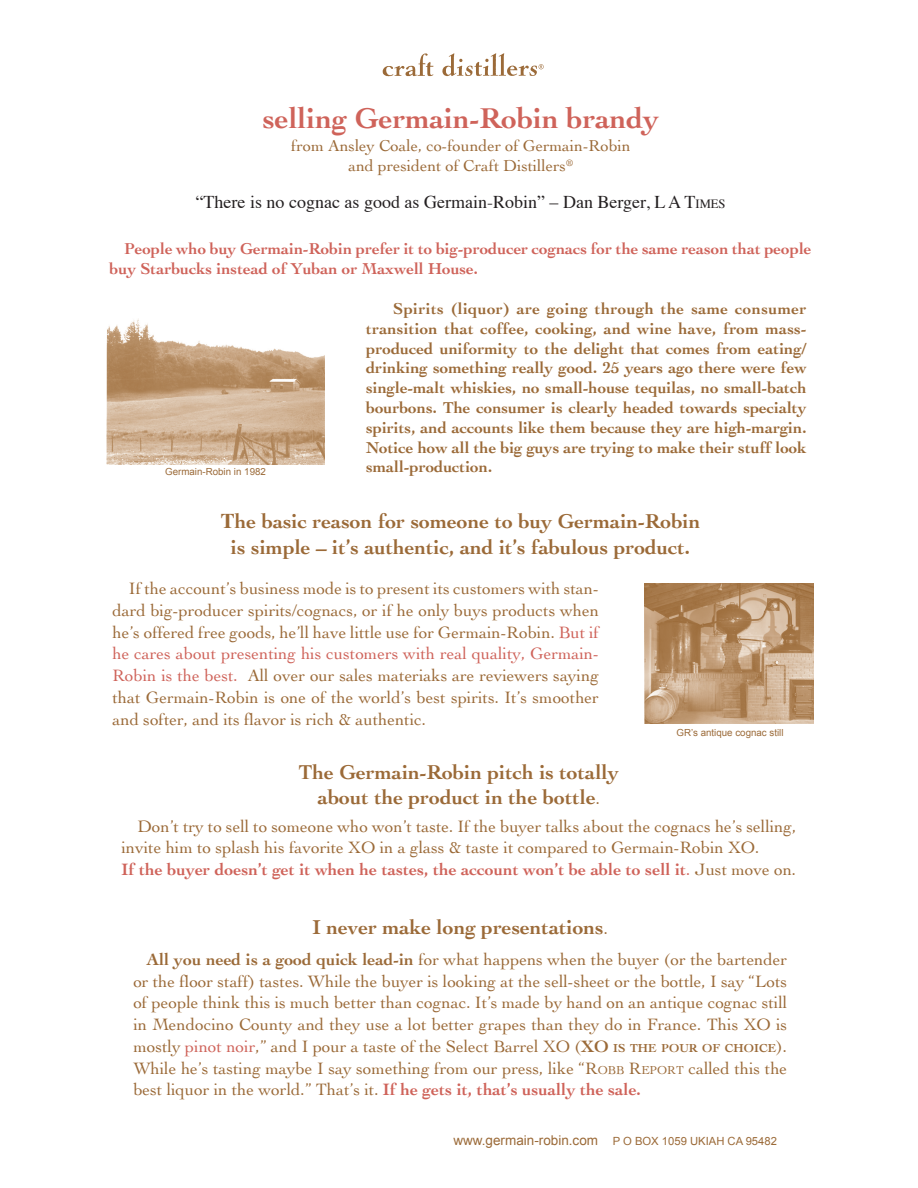
<style>
.page{position:relative;width:918px;height:1188px;background:#fff}
.page>*{position:absolute;margin:0;border:0;box-sizing:border-box;transform-origin:0 0}
.t1{font:700 30px "Cochin";color:#cf635a}
.t2{font:700 21px "Cochin";color:#9b6a38}
.t3{font:18px "Times";color:#231f20}
.t4{font:17.25px/21.8px "Cochin";color:#9b6a38;text-align:justify}
.t5{font:700 17.25px "Cochin";color:#cf635a}
.t6{font:700 16.5px/19.8px "Cochin";color:#9b6a38;text-align:justify}
.t7{font:700 16.5px/19.8px "Cochin";color:#cf635a}
.t8{font:16.5px "Cochin";color:#9b6a38}
.t9{font:13.5px "Arial";color:#9b6a38}
.t10{font:9.75px "Arial";color:#9b6a38}
.s1{font-style:inherit}
.s2{font-size:12.6px}
.s3{font-family:"Times"}
.s4{color:#cf635a}
.s5{font-weight:400;font-size:17.25px}
.s6{font-weight:400}
.s7{font-weight:400;color:#9b6a38}
.s8{font-weight:700}
.s9{font-weight:700;font-size:12.15px}
.s10{font-size:12.15px}
.s11{font-weight:700;color:#cf635a}
.s12{font-size:11.25px}
</style>
<div class="page">
<img style="left:107px;top:318px;width:217px;height:146px">
<img style="left:644px;top:584px;width:169px;height:140px">
<img style="left:382px;top:53px;width:162px;height:23px">
<p class="t1" style="left:263px;top:101px;width:398px">selling Germain-Robin brandy</p>
<p class="t8" style="left:291px;top:137px;width:341px">from Ansley Coale, co-founder of Germain-Robin</p>
<p class="t8" style="left:348px;top:156px;width:227px">and president of Craft Distillers<sup>®</sup></p>
<p class="t3" style="left:196px;top:186px;width:531px">“There is no cognac as good as Germain-Robin” – Dan Berger, <span class="s1">L A T</span><span class="s2">IMES</span></p>
<p class="t7" style="left:110px;top:239px;width:703px;text-indent:14px">People who buy Germain-Robin prefer it to big-producer cognacs for the same reason that people buy Starbucks instead of Yuban or Maxwell House.</p>
<p class="t10" style="left:165px;top:466px;width:102px">Germain-Robin in 1982</p>
<p class="t6" style="left:366px;top:299px;width:442px;text-indent:27px">Spirits (liquor) are going through the same consumer transition that coffee, cooking, and wine have, from mass&shy;produced uniformity to the delight that comes from eating/ drinking something really good. 25 years ago there were few single-malt whiskies, no small-house tequilas, no small-batch bourbons. The consumer is clearly headed towards specialty spirits, and accounts like them because they are high-margin.<br>Notice how all the big guys are trying to make their stuff look small-production.</p>
<p class="t2" style="left:221px;top:509px;width:481px"><span class="s3">T</span>he basic reason for someone to buy Germain-Robin</p>
<p class="t2" style="left:231px;top:534px;width:461px">is simple – it’s authentic, and it’s fabulous product.</p>
<p class="t4" style="left:112px;top:578px;width:488px;text-indent:16px">If the account’s business mode is to present its customers with stan&shy;dard big-producer spirits/cognacs, or if he only buys products when he’s offered free goods, he’ll have little use for Germain-Robin. <span class="s4">But if he cares about presenting his customers with real quality, Germain-Robin is the best.</span> All over our sales materiaks are reviewers saying that Germain-Robin is one of the world’s best spirits. It’s smoother and softer, and its flavor is rich &amp; authentic.</p>
<p class="t10" style="left:677px;top:726px;width:109px">GR’s antique cognac still</p>
<p class="t2" style="left:299px;top:760px;width:322px">The Germain-Robin pitch is totally</p>
<p class="t2" style="left:318px;top:785px;width:284px">about the product in the bottle<span class="s5">.</span></p>
<p class="t4" style="left:122px;top:815px;width:676px;text-indent:16px">Don’t try to sell to someone who won’t taste. If the buyer talks about the cognacs he’s selling, invite him to splash his favorite XO in a glass &amp; taste it compared to Germain-Robin XO.</p>
<p class="t5" style="left:122px;top:859px;width:676px">If the buyer doesn’t get it when he tastes, the account won’t be able to sell it<span class="s6">.</span> <span class="s7">Just move on.</span></p>
<p class="t2" style="left:312px;top:915px;width:297px">I never make long presentations<span class="s5">.</span></p>
<p class="t4" style="left:133px;top:948px;width:655px;text-indent:14px"><span class="s8">All you need is a good quick lead-in</span> for what happens when the buyer (or the bartender or the floor staff) tastes. While the buyer is looking at the sell-sheet or the bottle, I say “Lots of people think this is much better than cognac. It’s made by hand on an antique cognac still in Mendocino County and they use a lot better grapes than they do in France. This XO is mostly <span class="s4">pinot noir</span>,” and I pour a taste of the Select Barrel XO (<span class="s8">XO</span> <span class="s9">IS THE POUR OF CHOICE</span>).<br>While he’s tasting maybe I say something from our press, like “<span class="s1">R</span><span class="s10">OBB</span> <span class="s1">R</span><span class="s10">EPORT</span> called this the best liquor in the world.” That’s it. <span class="s11">If he gets it, that’s usually the sale.</span></p>
<p class="t9" style="left:453px;top:1131px;width:325px">www.germain-robin.com <span class="s12">P O BOX 1059 UKIAH CA 95482</span></p>
</div>
